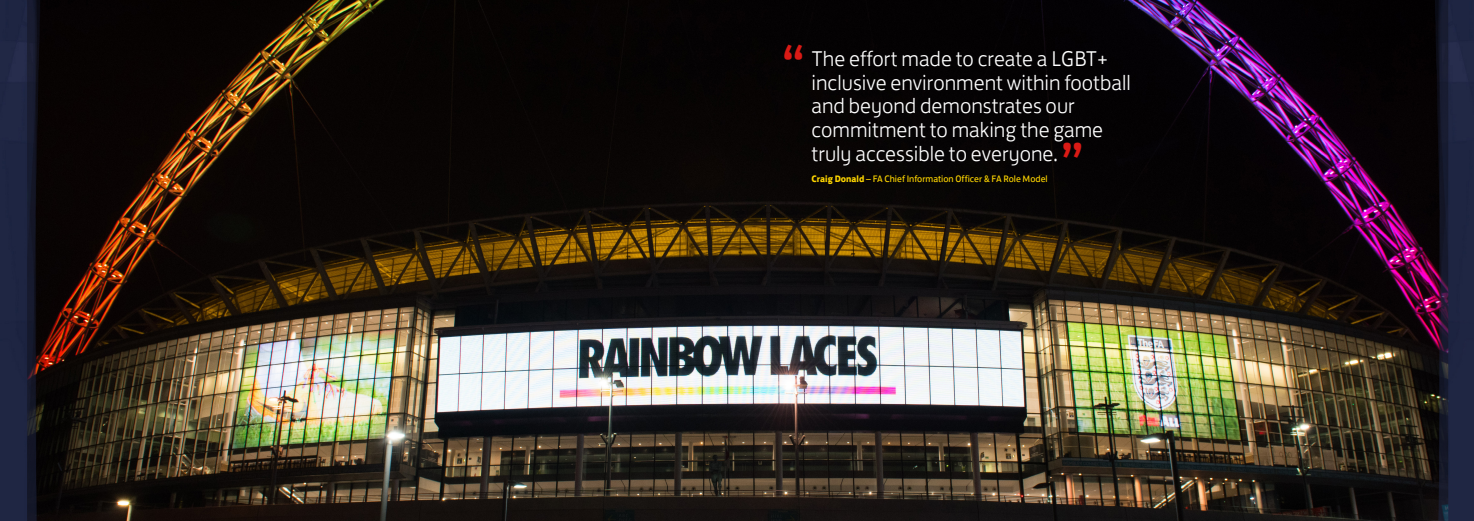
<style>
.page{position:relative;width:1474px;height:521px;background:#fff}
.page>*{position:absolute;margin:0;border:0;box-sizing:border-box;transform-origin:0 0}
.t1{font:700 43.75px "FS Jack";color:#da1a15}
.t2{font:300 21.88px/23.6px "FS Jack";color:#fff}
.t3{font:9.62px "FS Jack";color:#ffd600}
.s1{font-weight:700}
</style>
<div class="page">
<img style="left:74px;top:0;width:1333px;height:521px">
<img style="left:1407px;top:0;width:66px;height:521px">
<img style="left:0;top:0;width:74px;height:521px">
<h1 class="t1" style="left:781px;top:26px;width:25px">“</h1>
<p class="t2" style="left:811px;top:45px;width:321px">The effort made to create a LGBT+ inclusive environment within football and beyond demonstrates our commitment to making the game truly accessible to everyone.</p>
<p class="t3" style="left:811px;top:171px;width:238px"><span class="s1">Craig Donald</span> – FA Chief Information Officer &amp; FA Role Model</p>
<h1 class="t1" style="left:1060px;top:124px;width:25px">”</h1>
</div>
